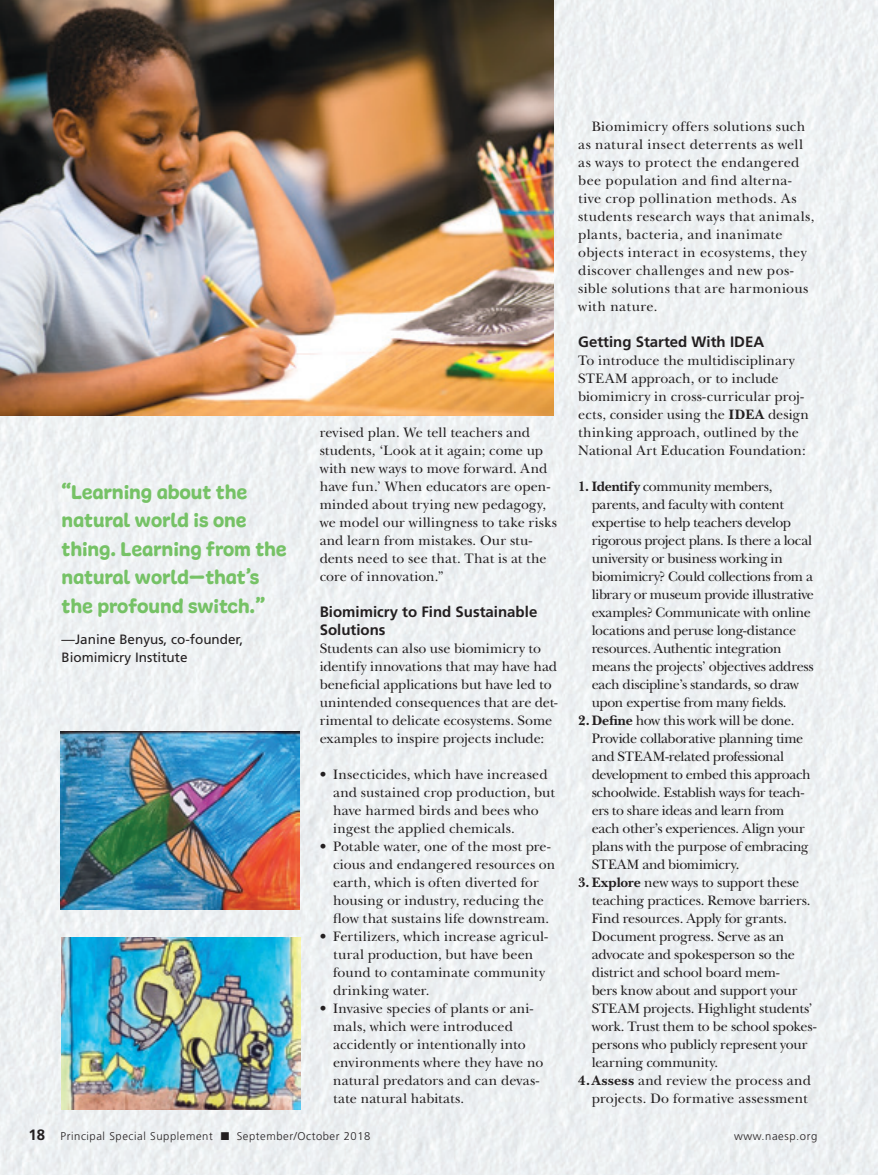
<style>
.page{position:relative;width:878px;height:1175px;background:#fff}
.page>*{position:absolute;margin:0;border:0;box-sizing:border-box;transform-origin:0 0}
.ALL_author_bio{font:21px/28.5px "Freude";color:#76c266}
.Subhead1{font:700 15px/18px "Frutiger";color:#231f20}
.Body_Indent{font:14.25px/18px "New Baskerville";color:#231f20}
.Body_Indent-2{font:14.25px/18px "New Baskerville";letter-spacing:-.025em;color:#231f20}
.Body_NoIndent{font:14.25px/18px "New Baskerville";color:#231f20}
.Body_Indent-3{font:14.25px/18px "New Baskerville";letter-spacing:.025em;color:#231f20}
.Subhead1-2{font:13.5px/18px "Frutiger";color:#231f20}
.t1{font:300 11.25px "Frutiger";letter-spacing:.05em;color:#231f20}
.s1{font-weight:700}
</style>
<div class="page">
<div style="left:0;top:0;width:878px;height:1174px;background:#edf1f3"></div>
<img style="left:62px;top:937px;width:238px;height:172px">
<img style="left:61px;top:731px;width:238px;height:178px">
<img style="left:0;top:0;width:554px;height:415px">
<p class="ALL_author_bio" style="left:62px;top:478px;width:226px">“Learning about the natural world is one thing. Learning from the natural world—that’s the profound switch.”</p>
<p class="Subhead1-2" style="left:62px;top:630px;width:183px">—Janine Benyus, co-founder,<br>Biomimicry Institute</p>
<p class="Body_Indent" style="left:320px;top:423px;width:239px">revised plan. We tell teachers and students, ‘Look at it again; come up with new ways to move forward. And have fun.’ When educators are open&shy;minded about trying new pedagogy, we model our willingness to take risks and learn from mistakes. Our stu&shy;dents need to see that. That is at the core of innovation.”</p>
<p class="Subhead1" style="left:320px;top:602px;width:219px">Biomimicry to Find Sustainable<br>Solutions</p>
<p class="Body_NoIndent" style="left:320px;top:639px;width:239px">Students can also use biomimicry to identify innovations that may have had beneficial applications but have led to unintended consequences that are det&shy;rimental to delicate ecosystems. Some examples to inspire projects include:</p>
<p class="Body_Indent" style="left:333px;top:765px;width:223px;text-indent:-14px">• Insecticides, which have increased and sustained crop production, but have harmed birds and bees who ingest the applied chemicals.</p>
<p class="Body_Indent" style="left:333px;top:837px;width:224px;text-indent:-14px">• Potable water, one of the most pre&shy;cious and endangered resources on earth, which is often diverted for housing or industry, reducing the flow that sustains life downstream.</p>
<p class="Body_Indent" style="left:333px;top:927px;width:216px;text-indent:-14px">• Fertilizers, which increase agricul&shy;tural production, but have been found to contaminate community drinking water.</p>
<p class="Body_Indent" style="left:333px;top:999px;width:212px;text-indent:-14px">• Invasive species of plants or ani&shy;mals, which were introduced accidently or intentionally into environments where they have no natural predators and can devas&shy;tate natural habitats.</p>
<p class="Body_Indent-3" style="left:578px;top:117px;width:238px;text-indent:14px">Biomimicry offers solutions such as natural insect deterrents as well as ways to protect the endangered bee population and find alterna&shy;tive crop pollination methods. As students research ways that animals, plants, bacteria, and inanimate objects interact in ecosystems, they discover challenges and new pos&shy;sible solutions that are harmonious with nature.</p>
<p class="Subhead1" style="left:578px;top:332px;width:187px">Getting Started With IDEA</p>
<p class="Body_NoIndent" style="left:578px;top:351px;width:232px">To introduce the multidisciplinary STEAM approach, or to include biomimicry in cross-curricular proj&shy;ects, consider using the <span class="s1">IDEA</span> design thinking approach, outlined by the National Art Education Foundation:</p>
<p class="Body_Indent-2" style="left:591px;top:477px;width:224px;text-indent:-14px"><span class="s1">1. Identify</span> community members, parents, and faculty with content expertise to help teachers develop rigorous project plans. Is there a local university or business working in biomimicry? Could collections from a library or museum provide illustrative examples? Communicate with online locations and peruse long-distance resources. Authentic integration means the projects’ objectives address each discipline’s standards, so draw upon expertise from many fields.</p>
<p class="Body_Indent-2" style="left:591px;top:711px;width:221px;text-indent:-14px"><span class="s1">2. Define</span> how this work will be done.<br>Provide collaborative planning time and STEAM-related professional development to embed this approach schoolwide. Establish ways for teach&shy;ers to share ideas and learn from each other’s experiences. Align your plans with the purpose of embracing STEAM and biomimicry.</p>
<p class="Body_Indent" style="left:591px;top:873px;width:226px;text-indent:-14px"><span class="s1">3. Explore</span> new ways to support these teaching practices. Remove barriers.<br>Find resources. Apply for grants.<br>Document progress. Serve as an advocate and spokesperson so the district and school board mem-<br>bers know about and support your STEAM projects. Highlight students’ work. Trust them to be school spokes&shy;persons who publicly represent your learning community.</p>
<p class="Body_Indent" style="left:578px;top:1071px;width:234px;text-align:right"><span class="s1">4.Assess</span> and review the process and projects. Do formative assessment</p>
<p class="Subhead1" style="left:28px;top:1125px;width:18px">18</p>
<p class="t1" style="left:61px;top:1129px;width:311px">Principal Special Supplement ■ September/October 2018</p>
<p class="t1" style="left:734px;top:1129px;width:85px">www.naesp.org</p>
</div>
